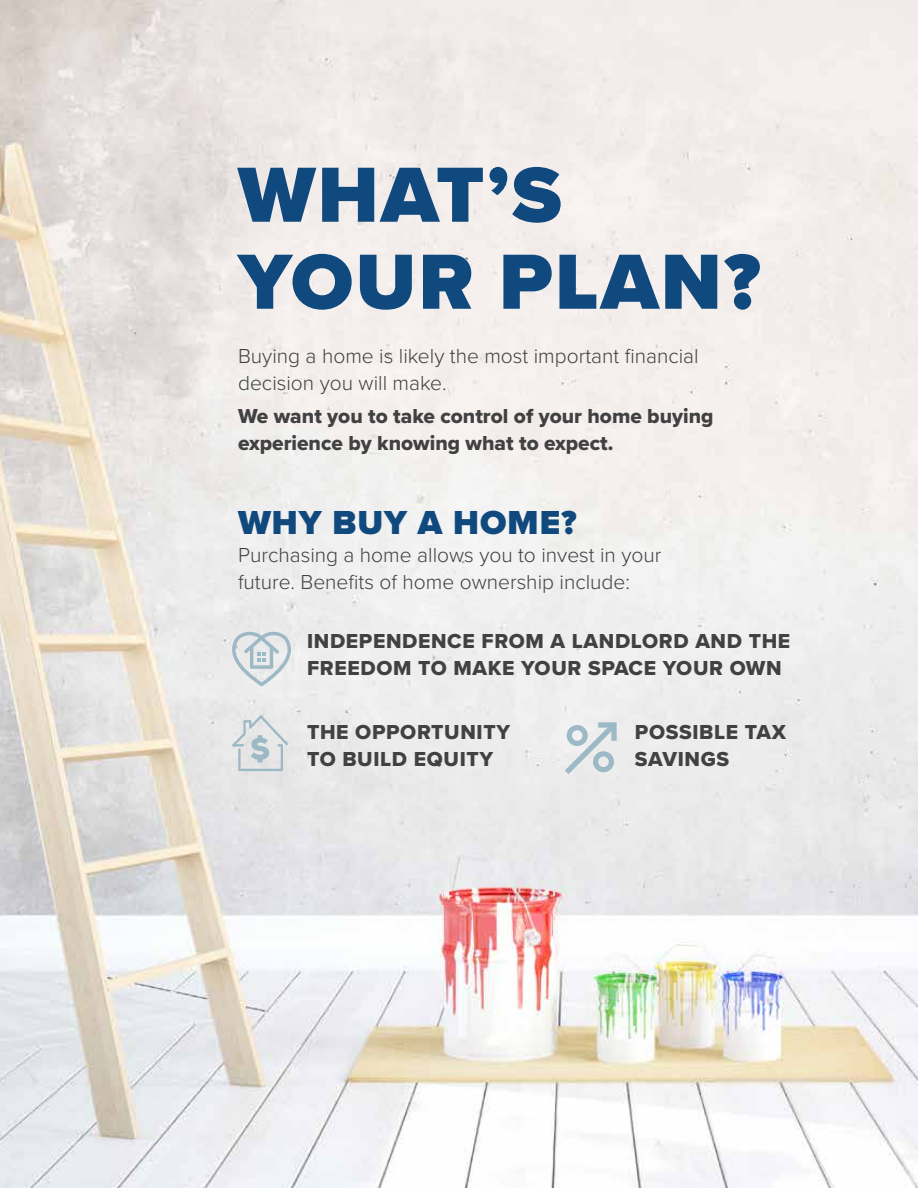
<style>
.page{position:relative;width:918px;height:1188px;background:#fff}
.page>*{position:absolute;margin:0;border:0;box-sizing:border-box;transform-origin:0 0}
.t1{font:900 81px/87px "Proxima Nova";letter-spacing:.03em;color:#10497d}
.t2{font:900 34.5px "Proxima Nova";letter-spacing:.025em;color:#10497d}
.t3{font:300 21px/27px "Proxima Nova";color:#414042}
.t4{font:21px/27px "Proxima Nova Extrabld";letter-spacing:.03em;color:#414042}
.t5{font:21px/27px "Proxima Nova Extrabld";color:#414042}
</style>
<div class="page">
<img style="left:0;top:0;width:918px;height:1188px">
<svg style="left:565px;top:722px;width:52px;height:52px"></svg>
<svg style="left:232px;top:715px;width:56px;height:56px"></svg>
<svg style="left:231px;top:632px;width:61px;height:54px"></svg>
<h1 class="t1" style="left:238px;top:151px;width:524px">WHAT’S<br>YOUR PLAN?</h1>
<p class="t3" style="left:238px;top:341px;width:462px">Buying a home is likely the most important financial decision you will make.</p>
<p class="t5" style="left:238px;top:403px;width:477px">We want you to take control of your home buying experience by knowing what to expect.</p>
<h2 class="t2" style="left:238px;top:496px;width:340px">WHY BUY A HOME?</h2>
<p class="t3" style="left:238px;top:540px;width:425px">Purchasing a home allows you to invest in your future. Benefits of home ownership include:</p>
<p class="t4" style="left:307px;top:628px;width:485px">INDEPENDENCE FROM A LANDLORD AND THE<br>FREEDOM TO MAKE YOUR SPACE YOUR OWN</p>
<p class="t4" style="left:307px;top:718px;width:205px">THE OPPORTUNITY<br>TO BUILD EQUITY</p>
<p class="t4" style="left:635px;top:718px;width:153px">POSSIBLE TAX<br>SAVINGS</p>
</div>
